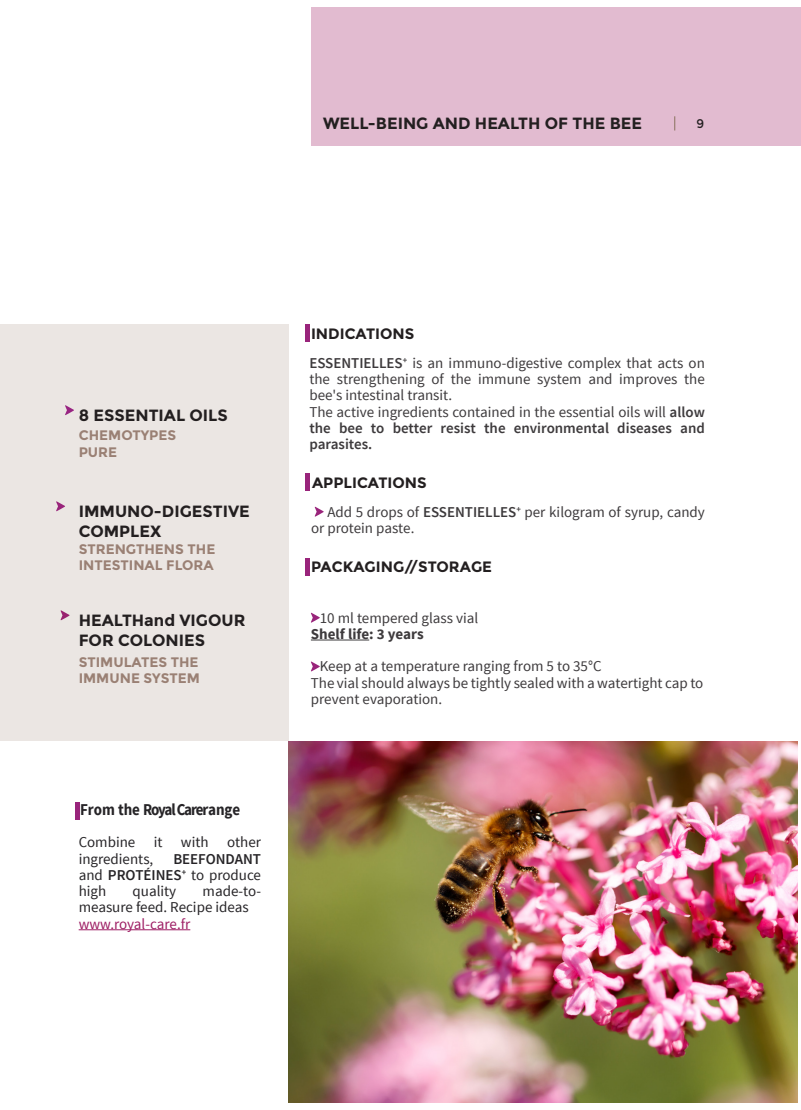
<style>
.page{position:relative;width:801px;height:1110px;background:#fff}
.page>*{position:absolute;margin:0;border:0;box-sizing:border-box;transform-origin:0 0}
.t1{font:700 16.5px "Source Sans Pro";letter-spacing:-.03em;color:#262427;scale:.91 1}
.Title_03_Left{font:700 16.25px "Montserrat";color:#231f20}
.Title_02{font:700 16.25px "Montserrat";color:#231f20}
.t2{font:15px/16.2px "Source Sans Pro";color:#3d3a3c}
.t3{font:600 15px/16.2px "Source Sans Pro";color:#3d3a3c;text-align:justify}
.t4{font:15px/16.2px "Source Sans Pro";color:#262427}
.Title_03_Left-2{font:700 15px "Montserrat";color:#231f20}
.t5{font:600 15px/16.2px "Source Sans Pro";color:#262427;text-align:justify}
.t6{font:15px "Source Sans Pro";color:#9e1e64}
.t7{font:700 15px "Source Sans Pro";color:#3d3a3c}
.Title_03_Left-3{font:700 13.75px/16.5px "Montserrat";color:#9a8074}
.t8{font:12.5px "Montserrat";color:#231f20}
.s1{font-weight:400}
.s2{font-weight:600}
</style>
<div class="page">
<img style="left:288px;top:740px;width:509px;height:362px">
<hr style="left:79px;top:929px;width:111px;height:1px;background:#9e1e64">
<div style="left:0;top:324px;width:288px;height:416px;background:#ebe6e3"></div>
<svg style="left:315px;top:506px;width:9px;height:10px"></svg>
<svg style="left:65px;top:405px;width:9px;height:10px"></svg>
<svg style="left:56px;top:501px;width:9px;height:10px"></svg>
<svg style="left:61px;top:610px;width:9px;height:10px"></svg>
<hr style="left:311px;top:639px;width:58px;height:1px;background:#3d3a3c">
<svg style="left:311px;top:612px;width:9px;height:10px"></svg>
<svg style="left:311px;top:661px;width:9px;height:10px"></svg>
<div style="left:311px;top:7px;width:490px;height:138px;background:#e2bbd0"></div>
<hr style="left:305px;top:324px;width:4px;height:18px;background:#99247b">
<hr style="left:305px;top:473px;width:4px;height:18px;background:#99247b">
<hr style="left:305px;top:557px;width:4px;height:18px;background:#99247b">
<div style="left:75px;top:801px;width:5px;height:18px;background:#99247b"></div>
<svg style="left:674px;top:116px;width:1px;height:14px"></svg>
<p class="Title_02" style="left:323px;top:114px;width:321px">WELL-BEING AND HEALTH OF THE BEE</p>
<p class="t8" style="left:696px;top:116px;width:9px">9</p>
<p class="Title_03_Left" style="left:79px;top:405px;width:151px">8 ESSENTIAL OILS</p>
<p class="Title_03_Left-3" style="left:79px;top:427px;width:99px">CHEMOTYPES</p>
<p class="Title_03_Left-3" style="left:79px;top:443px;width:40px">PURE</p>
<p class="Title_03_Left" style="left:79px;top:501px;width:173px">IMMUNO-DIGESTIVE</p>
<p class="Title_03_Left" style="left:79px;top:521px;width:84px">COMPLEX</p>
<p class="Title_03_Left-3" style="left:79px;top:540px;width:138px">STRENGTHENS THE<br>INTESTINAL FLORA</p>
<p class="Title_03_Left" style="left:79px;top:610px;width:168px">HEALTHand VIGOUR</p>
<p class="Title_03_Left" style="left:79px;top:630px;width:128px">FOR COLONIES</p>
<p class="Title_03_Left-3" style="left:79px;top:653px;width:123px">STIMULATES THE<br>IMMUNE SYSTEM</p>
<p class="t1" style="left:80px;top:798px;width:177px">From the Royal Carerange</p>
<p class="t4" style="left:79px;top:834px;width:184px">Combine it with other ingredients,</p>
<p class="t5" style="left:79px;top:850px;width:184px;text-indent:95px">BEEFONDANT <span class="s1">and</span> PROTÉINES<sup>+</sup> <span class="s1">to produce high</span></p>
<p class="t4" style="left:79px;top:883px;width:184px;text-indent:124px">made-to&shy;measure feed. Recipe ideas</p>
<p class="t6" style="left:79px;top:914px;width:113px">www.royal-care.fr</p>
<p class="t4" style="left:133px;top:883px;width:45px">quality</p>
<p class="Title_03_Left-2" style="left:311px;top:324px;width:105px">INDICATIONS</p>
<p class="t2" style="left:309px;top:355px;width:397px;text-align:justify"><span class="s2">ESSENTIELLES</span><sup>+</sup> is an immuno-digestive complex that acts on the strengthening of the immune system and improves the bee's intestinal transit.</p>
<p class="t3" style="left:309px;top:403px;width:397px"><span class="s1">The active ingredients contained in the essential oils will</span> allow the bee to better resist the environmental diseases and parasites.</p>
<p class="Title_03_Left-2" style="left:312px;top:473px;width:116px">APPLICATIONS</p>
<p class="t2" style="left:311px;top:503px;width:395px;text-indent:16px">Add 5 drops of <span class="s2">ESSENTIELLES</span><sup>+</sup> per kilogram of syrup, candy or protein paste.</p>
<p class="Title_03_Left-2" style="left:311px;top:558px;width:182px">PACKAGING//STORAGE</p>
<p class="t2" style="left:320px;top:609px;width:160px">10 ml tempered glass vial</p>
<p class="t7" style="left:311px;top:624px;width:114px">Shelf life: 3 years</p>
<p class="t2" style="left:320px;top:658px;width:283px">Keep at a temperature ranging from 5 to 35°C</p>
<p class="t2" style="left:311px;top:674px;width:394px">The vial should always be tightly sealed with a watertight cap to prevent evaporation.</p>
</div>
